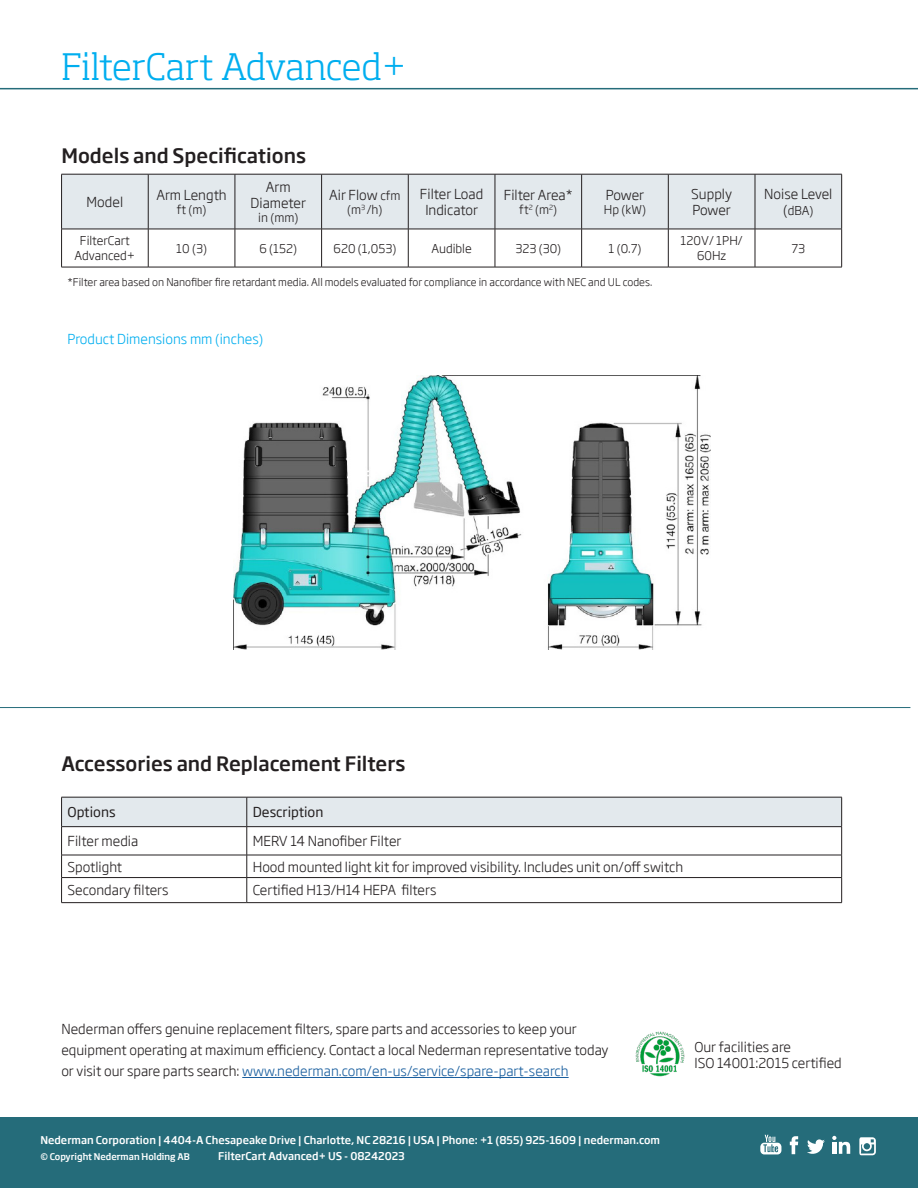
<style>
.page{position:relative;width:918px;height:1188px;background:#fff}
.page>*{position:absolute;margin:0;border:0;box-sizing:border-box;transform-origin:0 0}
.t1{font:300 36px "Soho Pro";letter-spacing:-.005em;color:#00aeef}
.t2{font:500 19.5px "Soho Gothic Std";color:#231f20}
.t3{font:300 13.5px/16.2px "Soho Gothic Std";color:#231f20}
.t4{font:300 13.5px "Soho Gothic Std";color:#00aeef}
.t5{font:13.5px "Soho Gothic Std";color:#231f20}
.t6{font:300 12px/14.4px "Soho Gothic Std";color:#231f20;text-align:center}
.t7{font:500 10.5px "Soho Gothic Std";color:#fff}
.t8{font:300 10.5px "Soho Gothic Std";color:#231f20}
.t9{font:500 9px "Soho Gothic Std";color:#fff}
.s1{font-size:12px}
.s2{font-size:13.5px}
.s3{color:#175d9e}
</style>
<div class="page">
<div style="left:0;top:1118px;width:918px;height:70px;background:#256c7a"></div>
<hr style="left:0;top:88px;width:918px;height:1px;background:#256c7a">
<hr style="left:0;top:707px;width:910px;height:1px;background:#256c7a">
<div style="left:62px;top:175px;width:779px;height:54px;background:#e3e9ed"></div>
<hr style="left:61px;top:174px;width:87px;height:1px;background:#231f20">
<hr style="left:61px;top:174px;width:1px;height:55px;background:#231f20">
<hr style="left:148px;top:174px;width:87px;height:1px;background:#231f20">
<hr style="left:148px;top:174px;width:1px;height:55px;background:#231f20">
<hr style="left:235px;top:174px;width:87px;height:1px;background:#231f20">
<hr style="left:235px;top:174px;width:1px;height:55px;background:#231f20">
<hr style="left:322px;top:174px;width:86px;height:1px;background:#231f20">
<hr style="left:321px;top:174px;width:1px;height:55px;background:#231f20">
<hr style="left:408px;top:174px;width:87px;height:1px;background:#231f20">
<hr style="left:408px;top:174px;width:1px;height:55px;background:#231f20">
<hr style="left:495px;top:174px;width:87px;height:1px;background:#231f20">
<hr style="left:495px;top:174px;width:1px;height:55px;background:#231f20">
<hr style="left:582px;top:174px;width:86px;height:1px;background:#231f20">
<hr style="left:581px;top:174px;width:1px;height:55px;background:#231f20">
<hr style="left:668px;top:174px;width:87px;height:1px;background:#231f20">
<hr style="left:668px;top:174px;width:1px;height:55px;background:#231f20">
<hr style="left:755px;top:174px;width:87px;height:1px;background:#231f20">
<hr style="left:755px;top:174px;width:1px;height:55px;background:#231f20">
<hr style="left:841px;top:174px;width:1px;height:55px;background:#231f20">
<hr style="left:61px;top:229px;width:87px;height:1px;background:#231f20">
<hr style="left:61px;top:229px;width:1px;height:38px;background:#231f20">
<hr style="left:148px;top:229px;width:87px;height:1px;background:#231f20">
<hr style="left:148px;top:229px;width:1px;height:38px;background:#231f20">
<hr style="left:235px;top:229px;width:87px;height:1px;background:#231f20">
<hr style="left:235px;top:229px;width:1px;height:38px;background:#231f20">
<hr style="left:322px;top:229px;width:86px;height:1px;background:#231f20">
<hr style="left:321px;top:229px;width:1px;height:38px;background:#231f20">
<hr style="left:408px;top:229px;width:87px;height:1px;background:#231f20">
<hr style="left:408px;top:229px;width:1px;height:38px;background:#231f20">
<hr style="left:495px;top:229px;width:87px;height:1px;background:#231f20">
<hr style="left:495px;top:229px;width:1px;height:38px;background:#231f20">
<hr style="left:582px;top:229px;width:86px;height:1px;background:#231f20">
<hr style="left:581px;top:229px;width:1px;height:38px;background:#231f20">
<hr style="left:668px;top:229px;width:87px;height:1px;background:#231f20">
<hr style="left:668px;top:229px;width:1px;height:38px;background:#231f20">
<hr style="left:755px;top:229px;width:87px;height:1px;background:#231f20">
<hr style="left:755px;top:229px;width:1px;height:38px;background:#231f20">
<hr style="left:841px;top:229px;width:1px;height:38px;background:#231f20">
<hr style="left:61px;top:267px;width:87px;height:1px;background:#231f20">
<hr style="left:148px;top:267px;width:87px;height:1px;background:#231f20">
<hr style="left:235px;top:267px;width:87px;height:1px;background:#231f20">
<hr style="left:322px;top:267px;width:86px;height:1px;background:#231f20">
<hr style="left:408px;top:267px;width:87px;height:1px;background:#231f20">
<hr style="left:495px;top:267px;width:87px;height:1px;background:#231f20">
<hr style="left:582px;top:267px;width:86px;height:1px;background:#231f20">
<hr style="left:668px;top:267px;width:87px;height:1px;background:#231f20">
<hr style="left:755px;top:267px;width:87px;height:1px;background:#231f20">
<img style="left:635px;top:1031px;width:50px;height:45px">
<svg style="left:61px;top:797px;width:781px;height:105px"></svg>
<hr style="left:61px;top:902px;width:186px;height:1px;background:#231f20">
<hr style="left:247px;top:902px;width:595px;height:1px;background:#231f20">
<hr style="left:242px;top:1077px;width:327px;height:1px;background:#175d9e">
<svg style="left:790px;top:1136px;width:8px;height:18px"></svg>
<svg style="left:807px;top:1139px;width:18px;height:15px"></svg>
<svg style="left:832px;top:1136px;width:18px;height:18px"></svg>
<svg style="left:859px;top:1137px;width:17px;height:18px"></svg>
<svg style="left:760px;top:1135px;width:21px;height:19px"></svg>
<img style="left:234px;top:376px;width:477px;height:274px">
<p class="t1" style="left:61px;top:38px;width:347px">FilterCart Advanced+</p>
<p class="t2" style="left:61px;top:143px;width:246px">Models and Specifications</p>
<p class="t3" style="left:87px;top:194px;width:38px">Model</p>
<p class="t3" style="left:156px;top:187px;width:72px">Arm Length</p>
<p class="t6" style="left:177px;top:203px;width:31px">ft (m)</p>
<p class="t3" style="left:251px;top:179px;width:57px;text-align:center">Arm<br>Diameter</p>
<p class="t6" style="left:258px;top:211px;width:42px">in (mm)</p>
<p class="t3" style="left:329px;top:187px;width:73px">Air Flow <span class="s1">cfm</span></p>
<p class="t6" style="left:347px;top:203px;width:37px">(m<sup>3</sup> /h)</p>
<p class="t3" style="left:420px;top:186px;width:65px">Filter Load</p>
<p class="t3" style="left:425px;top:202px;width:54px">Indicator</p>
<p class="t3" style="left:504px;top:187px;width:70px">Filter Area*</p>
<p class="t6" style="left:519px;top:203px;width:39px">ft<sup>2</sup> (m<sup>2</sup>)</p>
<p class="t3" style="left:606px;top:187px;width:40px">Power</p>
<p class="t6" style="left:604px;top:203px;width:44px">Hp (kW)</p>
<p class="t3" style="left:691px;top:186px;width:42px">Supply<br>Power</p>
<p class="t3" style="left:764px;top:186px;width:70px">Noise Level</p>
<p class="t6" style="left:783px;top:204px;width:32px"><span class="s2">(</span>dBA)</p>
<p class="t6" style="left:75px;top:234px;width:62px">FilterCart<br>Advanced+</p>
<p class="t6" style="left:176px;top:241px;width:32px">10 (3)</p>
<p class="t6" style="left:259px;top:241px;width:39px">6 (152)</p>
<p class="t6" style="left:334px;top:241px;width:64px">620 (1,053)</p>
<p class="t6" style="left:431px;top:241px;width:42px">Audible</p>
<p class="t6" style="left:515px;top:241px;width:47px">323 (30)</p>
<p class="t6" style="left:608px;top:241px;width:35px">1 (0.7)</p>
<p class="t6" style="left:681px;top:234px;width:64px">120V/ 1PH/<br>60Hz</p>
<p class="t6" style="left:791px;top:241px;width:15px">73</p>
<p class="t8" style="left:68px;top:276px;width:586px">*Filter area based on Nanofiber fire retardant media. All models evaluated for compliance in accordance with NEC and UL codes.</p>
<p class="t4" style="left:68px;top:330px;width:197px">Product Dimensions mm (inches)</p>
<p class="t2" style="left:61px;top:752px;width:345px">Accessories and Replacement Filters</p>
<p class="t5" style="left:68px;top:804px;width:50px">Options</p>
<p class="t5" style="left:253px;top:804px;width:72px">Description</p>
<p class="t3" style="left:68px;top:833px;width:72px">Filter media</p>
<p class="t3" style="left:253px;top:833px;width:150px">MERV 14 Nanofiber Filter</p>
<p class="t3" style="left:68px;top:859px;width:56px">Spotlight</p>
<p class="t3" style="left:253px;top:859px;width:432px">Hood mounted light kit for improved visibility. Includes unit on/off switch</p>
<p class="t3" style="left:68px;top:883px;width:102px">Secondary filters</p>
<p class="t3" style="left:253px;top:883px;width:185px">Certified H13/H14 HEPA filters</p>
<p class="t3" style="left:61px;top:1019px;width:549px;line-height:21px">Nederman offers genuine replacement filters, spare parts and accessories to keep your equipment operating at maximum efficiency. Contact a local Nederman representative today or visit our spare parts search: <span class="s3">www.nederman.com/en-us/service/spare-part-search</span></p>
<p class="t7" style="left:40px;top:1133px;width:621px">Nederman Corporation | 4404-A Chesapeake Drive | Charlotte, NC 28216 | USA | Phone: +1 (855) 925-1609 | nederman.com</p>
<p class="t9" style="left:40px;top:1151px;width:151px">© Copyright Nederman Holding AB</p>
<p class="t7" style="left:218px;top:1149px;width:188px">FilterCart Advanced+ US - 08242023</p>
<p class="t3" style="left:694px;top:1039px;width:149px">Our facilities are<br>ISO 14001:2015 certified</p>
</div>
